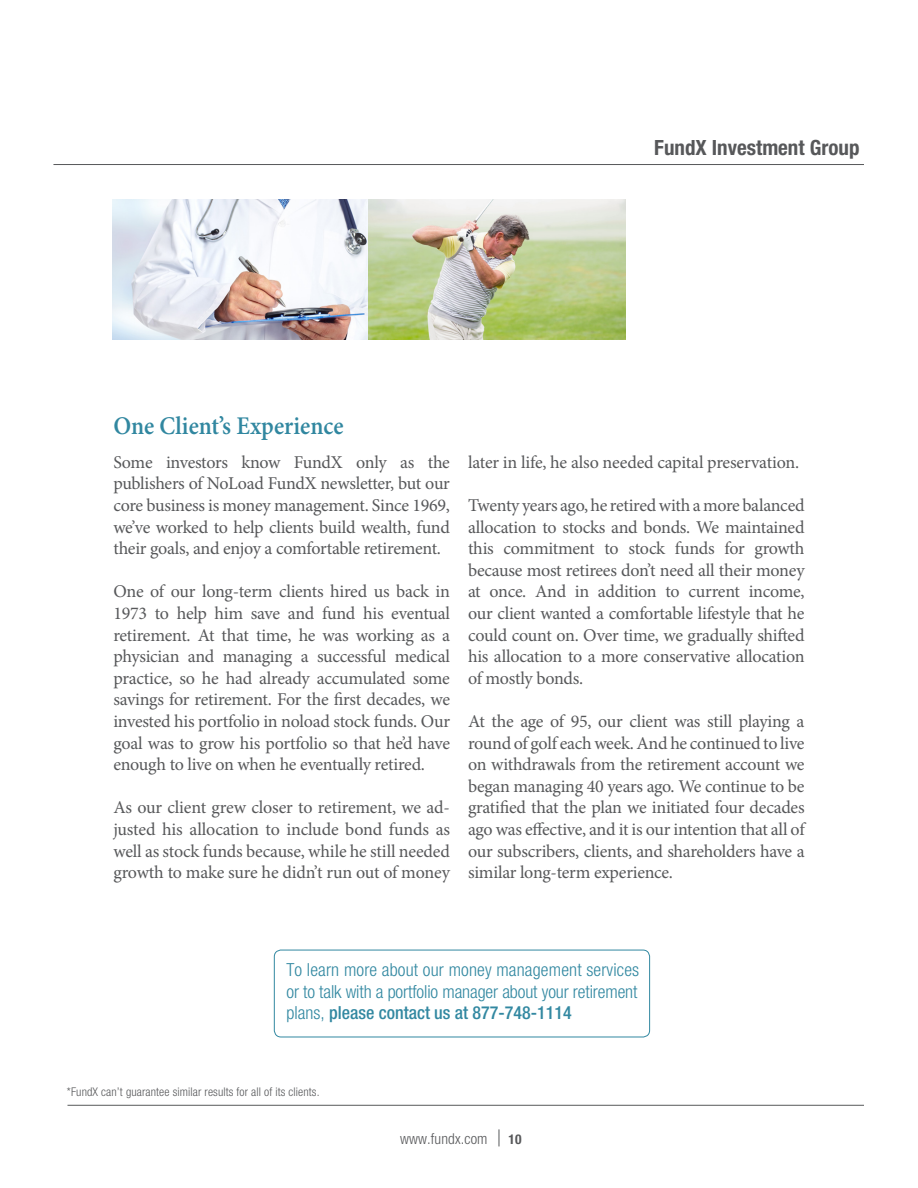
<style>
.page{position:relative;width:918px;height:1188px;background:#fff}
.page>*{position:absolute;margin:0;border:0;box-sizing:border-box;transform-origin:0 0}
.t1{font:600 25.5px "Minion Pro";color:#3187a0;scale:.92 1}
.t2{font:700 condensed 21px "Helvetica Neue";color:#57585a}
.t3{font:18px/21.6px "Minion Pro";letter-spacing:-.015em;color:#57585a;text-align:justify}
.t4{font:300 condensed 18px/21.6px "Helvetica Neue";letter-spacing:-.005em;color:#3288a1;text-align:justify}
.t5{font:300 condensed 15px "Helvetica Neue";letter-spacing:.01em;color:#57585a}
.t6{font:700 condensed 13.5px "Helvetica Neue";color:#57585a}
.t7{font:300 condensed 12px "Helvetica Neue";letter-spacing:.01em;color:#57585a}
.s1{font-weight:500}
</style>
<div class="page">
<div style="left:274px;top:950px;width:376px;height:87px;border:1px solid #3288a1;border-radius:7px"></div>
<hr style="left:53px;top:164px;width:811px;height:1px;background:#57585a">
<hr style="left:68px;top:1105px;width:796px;height:1px;background:#57585a">
<svg style="left:499px;top:1129px;width:1px;height:17px"></svg>
<img style="left:113px;top:200px;width:512px;height:140px">
<p class="t2" style="left:654px;top:134px;width:207px">FundX Investment Group</p>
<p class="t1" style="left:113px;top:410px;width:252px">One Client’s Experience</p>
<p class="t3" style="left:113px;top:451px;width:338px">Some investors know FundX only as the publishers of NoLoad FundX newsletter, but our core business is money management. Since 1969, we’ve worked to help clients build wealth, fund their goals, and enjoy a comfortable retirement.</p>
<p class="t3" style="left:113px;top:581px;width:338px">One of our long-term clients hired us back in 1973 to help him save and fund his eventual retirement. At that time, he was working as a physician and managing a successful medical practice, so he had already accumulated some savings for retirement. For the first decades, we invested his portfolio in noload stock funds. Our goal was to grow his portfolio so that he’d have enough to live on when he eventually retired.</p>
<p class="t3" style="left:113px;top:797px;width:338px">As our client grew closer to retirement, we ad&shy;justed his allocation to include bond funds as well as stock funds because, while he still needed growth to make sure he didn’t run out of money</p>
<p class="t3" style="left:468px;top:451px;width:333px">later in life, he also needed capital preservation.</p>
<p class="t3" style="left:468px;top:495px;width:338px">Twenty years ago, he retired with a more balanced allocation to stocks and bonds. We maintained this commitment to stock funds for growth because most retirees don’t need all their money at once. And in addition to current income, our client wanted a comfortable lifestyle that he could count on. Over time, we gradually shifted his allocation to a more conservative allocation of mostly bonds.</p>
<p class="t3" style="left:468px;top:711px;width:338px">At the age of 95, our client was still playing a round of golf each week. And he continued to live on withdrawals from the retirement account we began managing 40 years ago. We continue to be gratified that the plan we initiated four decades ago was effective, and it is our intention that all of our subscribers, clients, and shareholders have a similar long-term experience.</p>
<p class="t4" style="left:286px;top:959px;width:354px">To learn more about our money management services or to talk with a portfolio manager about your retirement plans, <span class="s1">please contact us at 877-748-1114</span></p>
<p class="t7" style="left:67px;top:1085px;width:254px">*FundX can’t guarantee similar results for all of its clients.</p>
<p class="t5" style="left:400px;top:1130px;width:89px">www.fundx.com</p>
<p class="t6" style="left:509px;top:1132px;width:14px">10</p>
</div>
